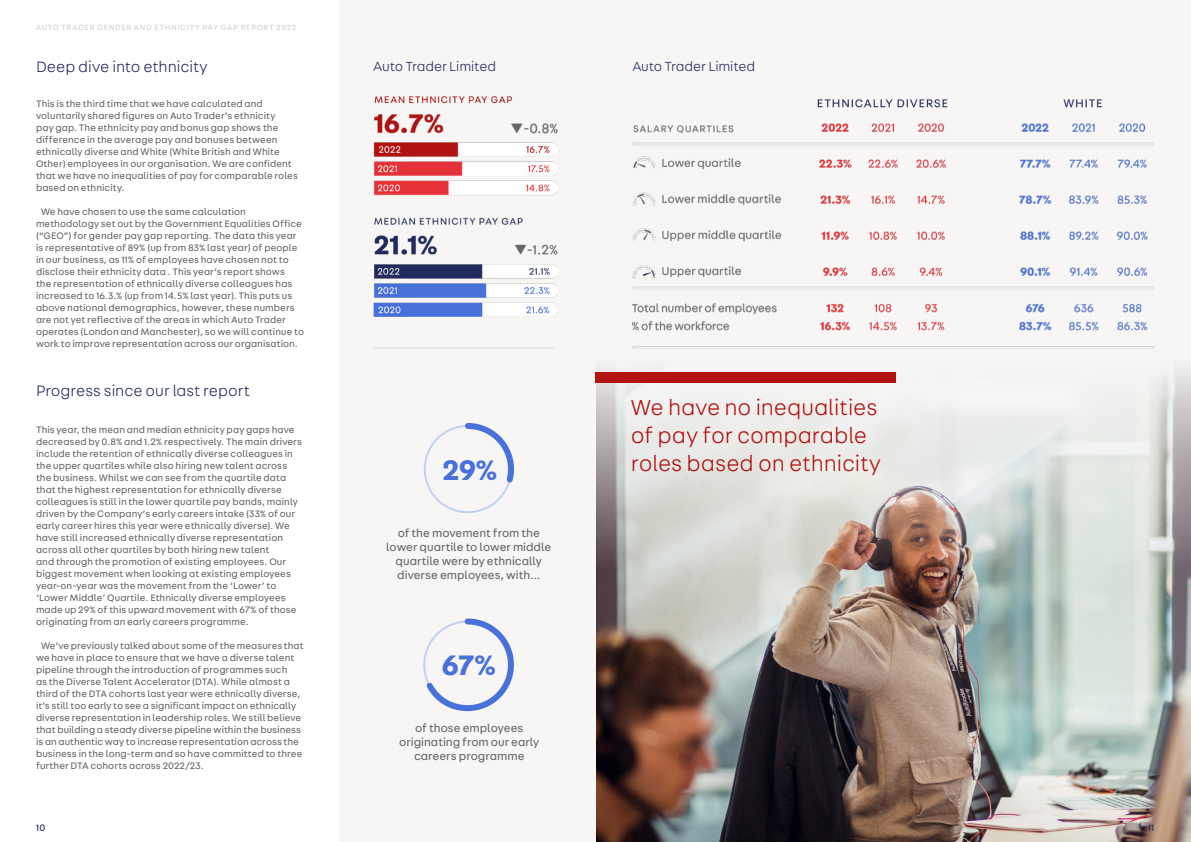
<style>
.page{position:relative;width:1191px;height:842px;background:#fff}
.page>*{position:absolute;margin:0;border:0;box-sizing:border-box;transform-origin:0 0}
.AT_Basic{font:700 30px "AT Fabriga";color:#4871d9}
.AT_Basic-2{font:300 23px/28px "AT Fabriga";letter-spacing:-.005em;color:#b11212}
.AT_Basic-3{font:300 16px "AT Fabriga";letter-spacing:-.005em;color:#222b5e}
.AT_Basic-4{font:300 14px "AT Fabriga";letter-spacing:-.01em;color:#222b5e}
.AT_Basic-5{font:12px/14px "AT Fabriga";color:#666;text-align:center}
.AT_Basic-6{font:10px/12px "AT Fabriga";letter-spacing:.005em;color:#666}
.t1{font:10px "AT Fabriga";color:#222b5e}
.t2{font:8px "AT Fabriga";letter-spacing:.085em;color:#d1d0cf}
</style>
<div class="page">
<div style="left:595px;top:0;width:595px;height:589px;background:#f7f6f5"></div>
<img style="left:595px;top:368px;width:595px;height:474px">
<div style="left:339px;top:0;width:256px;height:842px;background:#f7f6f5"></div>
<hr style="left:374px;top:347px;width:180px;height:2px;background:#e8e7e6">
<svg style="left:423px;top:618px;width:91px;height:94px"></svg>
<svg style="left:423px;top:423px;width:91px;height:91px"></svg>
<div style="left:595px;top:372px;width:301px;height:10px;background:#b11212"></div>
<img style="left:373px;top:96px;width:184px;height:221px">
<img style="left:632px;top:99px;width:522px;height:250px">
<p class="t2" style="left:36px;top:22px;width:262px">AUTO TRADER GENDER AND ETHNICITY PAY GAP REPORT 2022</p>
<p class="AT_Basic-3" style="left:36px;top:57px;width:173px">Deep dive into ethnicity</p>
<p class="AT_Basic-6" style="left:36px;top:98px;width:263px">This is the third time that we have calculated and voluntarily shared figures on Auto Trader’s ethnicity<br>pay gap. The ethnicity pay and bonus gap shows the difference in the average pay and bonuses between ethnically diverse and White (White British and White Other) employees in our organisation. We are confident that we have no inequalities of pay for comparable roles based on ethnicity.</p>
<p class="AT_Basic-6" style="left:36px;top:206px;width:269px;text-indent:5px">We have chosen to use the same calculation methodology set out by the Government Equalities Office (“GEO”) for gender pay gap reporting. The data this year is representative of 89% (up from 83% last year) of people in our business, as 11% of employees have chosen not to disclose their ethnicity data . This year’s report shows<br>the representation of ethnically diverse colleagues has increased to 16.3.% (up from 14.5% last year). This puts us above national demographics, however, these numbers are not yet reflective of the areas in which Auto Trader operates (London and Manchester), so we will continue to work to improve representation across our organisation.</p>
<p class="AT_Basic-3" style="left:36px;top:381px;width:215px">Progress since our last report</p>
<p class="AT_Basic-6" style="left:36px;top:423px;width:267px">This year, the mean and median ethnicity pay gaps have decreased by 0.8% and 1.2% respectively. The main drivers include the retention of ethnically diverse colleagues in the upper quartiles while also hiring new talent across the business. Whilst we can see from the quartile data that the highest representation for ethnically diverse colleagues is still in the lower quartile pay bands, mainly driven by the Company’s early careers intake (33% of our early career hires this year were ethnically diverse). We have still increased ethnically diverse representation across all other quartiles by both hiring new talent<br>and through the promotion of existing employees. Our biggest movement when looking at existing employees year-on-year was the movement from the ‘Lower’ to ‘Lower Middle’ Quartile. Ethnically diverse employees made up 29% of this upward movement with 67% of those originating from an early careers programme.</p>
<p class="AT_Basic-6" style="left:36px;top:639px;width:269px;text-indent:5px">We’ve previously talked about some of the measures that we have in place to ensure that we have a diverse talent pipeline through the introduction of programmes such<br>as the Diverse Talent Accelerator (DTA). While almost a third of the DTA cohorts last year were ethnically diverse, it’s still too early to see a significant impact on ethnically diverse representation in leadership roles. We still believe that building a steady diverse pipeline within the business is an authentic way to increase representation across the business in the long-term and so have committed to three further DTA cohorts across 2022/23.</p>
<p class="t1" style="left:36px;top:821px;width:11px">10</p>
<p class="AT_Basic-4" style="left:373px;top:57px;width:124px">Auto Trader Limited</p>
<p class="AT_Basic-4" style="left:632px;top:57px;width:124px">Auto Trader Limited</p>
<p class="AT_Basic" style="left:442px;top:449px;width:56px">29%</p>
<p class="AT_Basic-5" style="left:386px;top:525px;width:167px">of the movement from the lower quartile to lower middle quartile were by ethnically diverse employees, with...</p>
<p class="AT_Basic" style="left:442px;top:644px;width:55px">67%</p>
<p class="AT_Basic-5" style="left:399px;top:721px;width:141px">of those employees originating from our early careers programme</p>
<p class="AT_Basic-2" style="left:631px;top:393px;width:252px">We have no inequalities of pay for comparable roles based on ethnicity</p>
<p class="t1" style="left:1148px;top:821px;width:8px">11</p>
</div>
